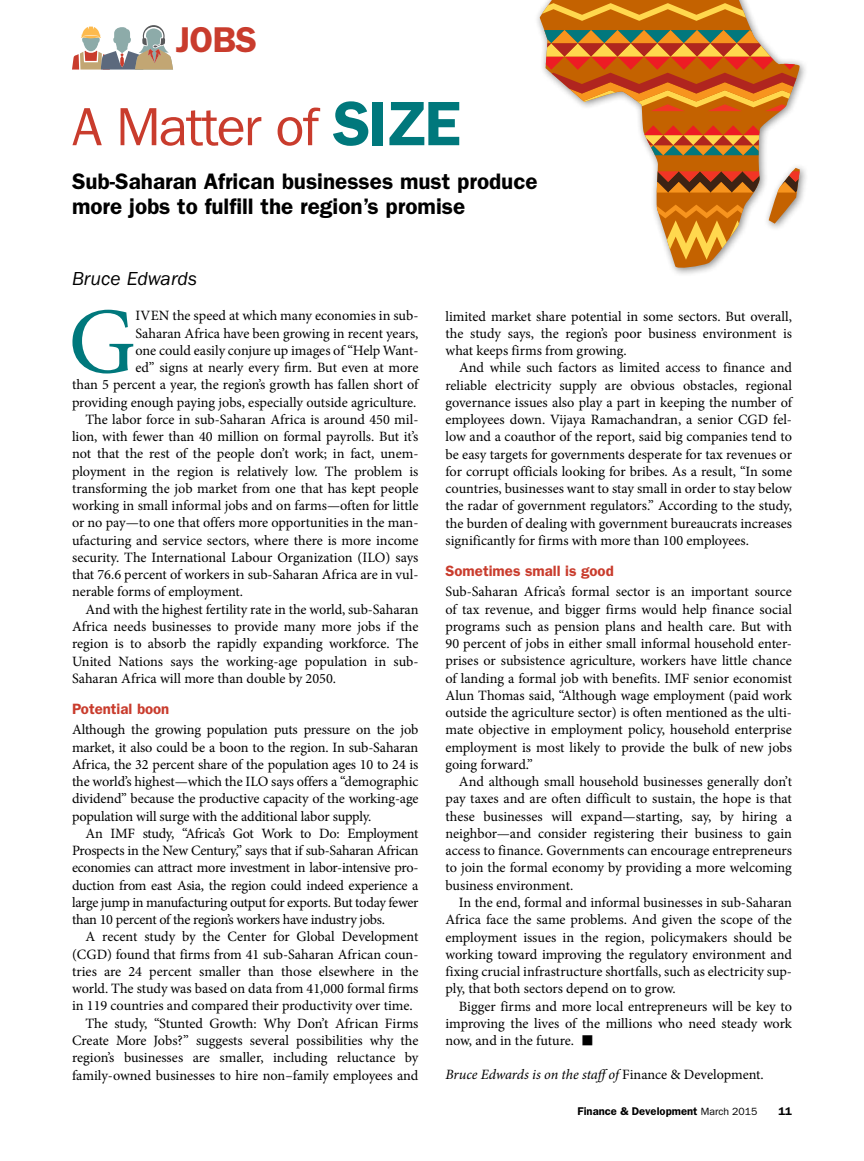
<style>
.page{position:relative;width:864px;height:1161px;background:#fff}
.page>*{position:absolute;margin:0;border:0;box-sizing:border-box;transform-origin:0 0}
.t1{font:93.9px "Minion Pro";color:#00787c}
.t2{font:54px "ITC Franklin Gothic Std";letter-spacing:-.035em;color:#c93c2d}
.t3{font:600 36px "ITC Franklin Gothic Std";color:#c93c2d}
.t4{font:34.5px "Minion Pro";color:#000}
.t5{font:600 22.5px/25.5px "ITC Franklin Gothic Std";color:#000}
.t6{font:italic 19.5px "ITC Franklin Gothic Std";color:#000}
.t7{font:600 15px "ITC Franklin Gothic Std";color:#c93c2d}
.t8{font:14.25px/17.2px "Minion Pro";letter-spacing:-.005em;color:#000;text-align:justify}
.t9{font:italic 14.25px "Minion Pro";letter-spacing:-.01em;color:#000}
.t10{font:600 11.25px "ITC Franklin Gothic Std";color:#000}
.s1{font-weight:600;font-size:63px;color:#00787c}
.s2{font-style:normal}
.s3{font-weight:400;font-size:10.5px}
</style>
<div class="page">
<svg style="left:539px;top:0;width:263px;height:270px"></svg>
<svg style="left:542px;top:3px;width:204px;height:18px;background:#d78b1e"></svg>
<svg style="left:657px;top:205px;width:86px;height:55px;background:#dc9b45"></svg>
<svg style="left:644px;top:125px;width:116px;height:30px;background:#bd6f35"></svg>
<svg style="left:544px;top:30px;width:252px;height:81px;background:#cc7e44"></svg>
<svg style="left:769px;top:168px;width:31px;height:56px"></svg>
<svg style="left:657px;top:171px;width:103px;height:22px;background:#9d471c"></svg>
<svg style="left:72px;top:25px;width:101px;height:45px"></svg>
<h3 class="t3" style="left:176px;top:18px;width:83px">JOBS</h3>
<h2 class="t2" style="left:72px;top:96px;width:391px">A Matter of <span class="s1">SIZE</span></h2>
<h3 class="t5" style="left:72px;top:168px;width:467px">Sub-Saharan African businesses must produce more jobs to fulfill the region’s promise</h3>
<h3 class="t6" style="left:72px;top:268px;width:126px">Bruce Edwards</h3>
<h1 class="t1" style="left:68px;top:279px;width:69px">G</h1>
<p class="t8" style="left:136px;top:307px;width:284px">IVEN the speed at which many economies in sub-</p>
<p class="t8" style="left:135px;top:325px;width:285px">Saharan Africa have been growing in recent years,</p>
<p class="t8" style="left:135px;top:342px;width:285px">one could easily conjure up images of “Help Want-</p>
<p class="t8" style="left:135px;top:359px;width:285px">ed” signs at nearly every firm. But even at more</p>
<p class="t8" style="left:72px;top:376px;width:348px">than 5 percent a year, the region’s growth has fallen short of</p>
<p class="t8" style="left:72px;top:394px;width:346px">providing enough paying jobs, especially outside agriculture.</p>
<p class="t8" style="left:86px;top:411px;width:335px">The labor force in sub-Saharan Africa is around 450 mil-</p>
<p class="t8" style="left:72px;top:428px;width:348px">lion, with fewer than 40 million on formal payrolls. But it’s</p>
<p class="t8" style="left:72px;top:445px;width:348px">not that the rest of the people don’t work; in fact, unem-</p>
<p class="t8" style="left:72px;top:463px;width:348px">ployment in the region is relatively low. The problem is</p>
<p class="t8" style="left:72px;top:480px;width:348px">transforming the job market from one that has kept people</p>
<p class="t8" style="left:72px;top:497px;width:348px">working in small informal jobs and on farms—often for little</p>
<p class="t8" style="left:72px;top:514px;width:348px">or no pay—to one that offers more opportunities in the man-</p>
<p class="t8" style="left:72px;top:532px;width:348px">ufacturing and service sectors, where there is more income</p>
<p class="t8" style="left:72px;top:549px;width:348px">security. The International Labour Organization (ILO) says</p>
<p class="t8" style="left:72px;top:566px;width:348px">that 76.6 percent of workers in sub-Saharan Africa are in vul-</p>
<p class="t8" style="left:72px;top:583px;width:173px">nerable forms of employment.</p>
<p class="t8" style="left:86px;top:601px;width:334px">And with the highest fertility rate in the world, sub-Saharan</p>
<p class="t8" style="left:72px;top:618px;width:348px">Africa needs businesses to provide many more jobs if the</p>
<p class="t8" style="left:72px;top:635px;width:348px">region is to absorb the rapidly expanding workforce. The</p>
<p class="t8" style="left:72px;top:652px;width:348px">United Nations says the working-age population in sub-</p>
<p class="t8" style="left:72px;top:670px;width:266px">Saharan Africa will more than double by 2050.</p>
<p class="t7" style="left:72px;top:700px;width:99px">Potential boon</p>
<p class="t8" style="left:72px;top:721px;width:348px">Although the growing population puts pressure on the job market, it also could be a boon to the region. In sub-Saharan Africa, the 32 percent share of the population ages 10 to 24 is the world’s highest—which the ILO says offers a “demographic dividend” because the productive capacity of the working-age population will surge with the additional labor supply.</p>
<p class="t8" style="left:72px;top:825px;width:348px;text-indent:13px">An IMF study, “Africa’s Got Work to Do: Employment Prospects in the New Century,” says that if sub-Saharan African economies can attract more investment in labor-intensive pro&shy;duction from east Asia, the region could indeed experience a large jump in manufacturing output for exports. But today fewer than 10 percent of the region’s workers have industry jobs.</p>
<p class="t8" style="left:86px;top:928px;width:334px">A recent study by the Center for Global Development</p>
<p class="t8" style="left:72px;top:946px;width:348px">(CGD) found that firms from 41 sub-Saharan African coun-</p>
<p class="t8" style="left:72px;top:963px;width:348px">tries are 24 percent smaller than those elsewhere in the</p>
<p class="t8" style="left:72px;top:980px;width:348px">world. The study was based on data from 41,000 formal firms</p>
<p class="t8" style="left:72px;top:997px;width:342px">in 119 countries and compared their productivity over time.</p>
<p class="t8" style="left:86px;top:1015px;width:334px">The study, “Stunted Growth: Why Don’t African Firms</p>
<p class="t8" style="left:72px;top:1032px;width:348px">Create More Jobs?” suggests several possibilities why the</p>
<p class="t8" style="left:72px;top:1049px;width:348px">region’s businesses are smaller, including reluctance by</p>
<p class="t8" style="left:72px;top:1066px;width:348px">family-owned businesses to hire non–family employees and</p>
<p class="t8" style="left:446px;top:307px;width:348px">limited market share potential in some sectors. But overall, the study says, the region’s poor business environment is what keeps firms from growing.</p>
<p class="t8" style="left:446px;top:359px;width:348px;text-indent:13px">And while such factors as limited access to finance and reliable electricity supply are obvious obstacles, regional governance issues also play a part in keeping the number of employees down. Vijaya Ramachandran, a senior CGD fel&shy;low and a coauthor of the report, said big companies tend to be easy targets for governments desperate for tax revenues or for corrupt officials looking for bribes. As a result, “In some countries, businesses want to stay small in order to stay below the radar of government regulators.” According to the study, the burden of dealing with government bureaucrats increases significantly for firms with more than 100 employees.</p>
<p class="t7" style="left:446px;top:562px;width:170px">Sometimes small is good</p>
<p class="t8" style="left:446px;top:583px;width:348px">Sub-Saharan Africa’s formal sector is an important source of tax revenue, and bigger firms would help finance social programs such as pension plans and health care. But with 90 percent of jobs in either small informal household enter&shy;prises or subsistence agriculture, workers have little chance of landing a formal job with benefits. IMF senior economist Alun Thomas said, “Although wage employment (paid work outside the agriculture sector) is often mentioned as the ulti&shy;mate objective in employment policy, household enterprise employment is most likely to provide the bulk of new jobs going forward.”</p>
<p class="t8" style="left:446px;top:773px;width:348px;text-indent:13px">And although small household businesses generally don’t pay taxes and are often difficult to sustain, the hope is that these businesses will expand—starting, say, by hiring a neighbor—and consider registering their business to gain access to finance. Governments can encourage entrepreneurs to join the formal economy by providing a more welcoming business environment.</p>
<p class="t8" style="left:446px;top:894px;width:348px;text-indent:13px">In the end, formal and informal businesses in sub-Saharan Africa face the same problems. And given the scope of the employment issues in the region, policymakers should be working toward improving the regulatory environment and fixing crucial infrastructure shortfalls, such as electricity sup&shy;ply, that both sectors depend on to grow.</p>
<p class="t8" style="left:446px;top:997px;width:348px;text-indent:13px">Bigger firms and more local entrepreneurs will be key to improving the lives of the millions who need steady work now, and in the future.</p>
<h3 class="t4" style="left:580px;top:1015px;width:16px">■</h3>
<p class="t9" style="left:446px;top:1065px;width:320px">Bruce Edwards is on the staffof <span class="s2">Finance &amp; Development.</span></p>
<p class="t10" style="left:577px;top:1104px;width:182px">Finance &amp; Development <span class="s3">March 2015</span></p>
<p class="t10" style="left:779px;top:1104px;width:15px">11</p>
</div>
